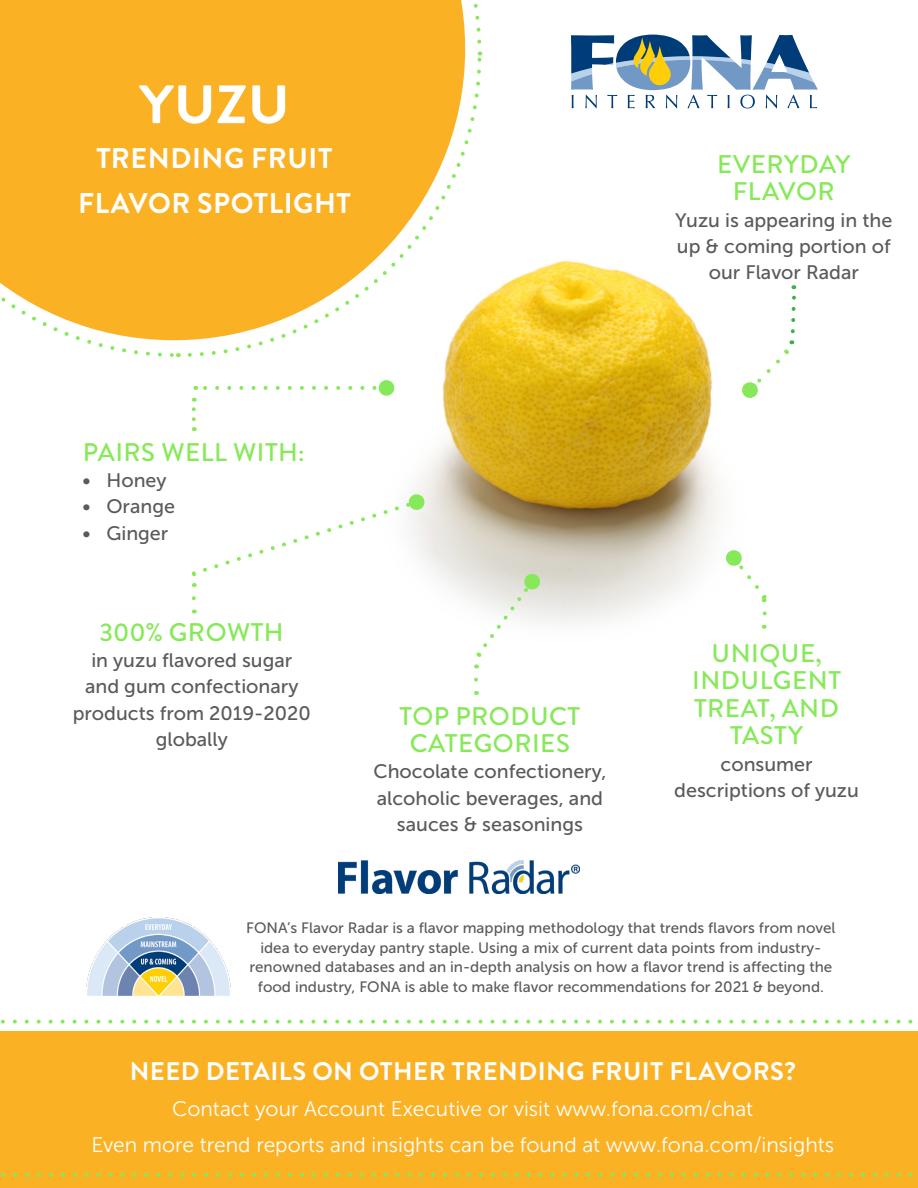
<style>
.page{position:relative;width:918px;height:1188px;background:#fff}
.page>*{position:absolute;margin:0;border:0;box-sizing:border-box;transform-origin:0 0}
.t1{font:700 54px "Brandon Grotesque";color:#fff;scale:1.09 1}
.t2{font:700 28.5px "Brandon Grotesque";letter-spacing:.02em;color:#fff}
.t3{font:500 25.5px/27.5px "Brandon Grotesque";letter-spacing:.02em;color:#87e959;text-align:center}
.t4{font:700 25.5px "Brandon Grotesque";letter-spacing:.02em;color:#fff}
.t5{font:21px "Museo Sans 300";color:#fff}
.t6{font:19.5px/26.1px "Museo Sans 500";color:#5a5a5d;text-align:center}
.t7{font:15px/19.5px "Museo Sans 500";color:#5a5a5d;text-align:center}
</style>
<div class="page">
<img style="left:375px;top:261px;width:414px;height:368px">
<svg style="left:187px;top:55px;width:296px;height:304px"></svg>
<svg style="left:465px;top:3px;width:17px;height:43px"></svg>
<svg style="left:0;top:0;width:465px;height:340px;background:#fbbb40"></svg>
<svg style="left:571px;top:35px;width:247px;height:73px"></svg>
<svg style="left:195px;top:386px;width:180px;height:4px"></svg>
<div style="left:379px;top:380px;width:15px;height:16px;background:#87e959;border-radius:50%"></div>
<svg style="left:192px;top:398px;width:4px;height:21px"></svg>
<svg style="left:192px;top:583px;width:4px;height:15px"></svg>
<svg style="left:194px;top:492px;width:233px;height:83px"></svg>
<svg style="left:723px;top:547px;width:44px;height:66px"></svg>
<svg style="left:478px;top:571px;width:65px;height:85px"></svg>
<svg style="left:474px;top:665px;width:4px;height:15px"></svg>
<svg style="left:789px;top:285px;width:8px;height:59px"></svg>
<svg style="left:739px;top:350px;width:49px;height:51px"></svg>
<div style="left:0;top:1031px;width:918px;height:157px;background:#fbb124"></div>
<svg style="left:1px;top:1173px;width:912px;height:4px"></svg>
<svg style="left:1px;top:1020px;width:912px;height:4px"></svg>
<img style="left:87px;top:917px;width:143px;height:79px">
<img style="left:338px;top:861px;width:242px;height:33px">
<p class="t1" style="left:139px;top:67px;width:140px">YUZU</p>
<p class="t2" style="left:96px;top:138px;width:237px">TRENDING FRUIT</p>
<p class="t2" style="left:78px;top:183px;width:274px">FLAVOR SPOTLIGHT</p>
<p class="t3" style="left:83px;top:439px;width:223px">PAIRS WELL WITH:</p>
<p class="t6" style="left:83px;top:468px;width:86px">• Honey</p>
<p class="t6" style="left:83px;top:494px;width:94px">• Orange</p>
<p class="t6" style="left:83px;top:520px;width:87px">• Ginger</p>
<p class="t3" style="left:99px;top:619px;width:186px">300% GROWTH</p>
<p class="t6" style="left:73px;top:648px;width:240px">in yuzu flavored sugar and gum confectionary products from 2019-2020 globally</p>
<p class="t3" style="left:399px;top:703px;width:182px">TOP PRODUCT<br>CATEGORIES</p>
<p class="t6" style="left:373px;top:759px;width:235px">Chocolate confectionery, alcoholic beverages, and sauces &amp; seasonings</p>
<p class="t3" style="left:717px;top:151px;width:134px">EVERYDAY</p>
<p class="t3" style="left:733px;top:178px;width:104px">FLAVOR</p>
<p class="t6" style="left:675px;top:207px;width:219px">Yuzu is appearing in the up &amp; coming portion of our Flavor Radar</p>
<p class="t3" style="left:692px;top:640px;width:150px">UNIQUE,<br>INDULGENT<br>TREAT, AND<br>TASTY</p>
<p class="t6" style="left:674px;top:751px;width:186px">consumer descriptions of yuzu</p>
<p class="t7" style="left:246px;top:919px;width:591px">FONA’s Flavor Radar is a flavor mapping methodology that trends flavors from novel idea to everyday pantry staple. Using a mix of current data points from industry&shy;renowned databases and an in-depth analysis on how a flavor trend is affecting the food industry, FONA is able to make flavor recommendations for 2021 &amp; beyond.</p>
<p class="t4" style="left:130px;top:1053px;width:668px">NEED DETAILS ON OTHER TRENDING FRUIT FLAVORS?</p>
<p class="t5" style="left:172px;top:1097px;width:583px">Contact your Account Executive or visit www.fona.com/chat</p>
<p class="t5" style="left:91px;top:1133px;width:744px">Even more trend reports and insights can be found at www.fona.com/insights</p>
</div>
